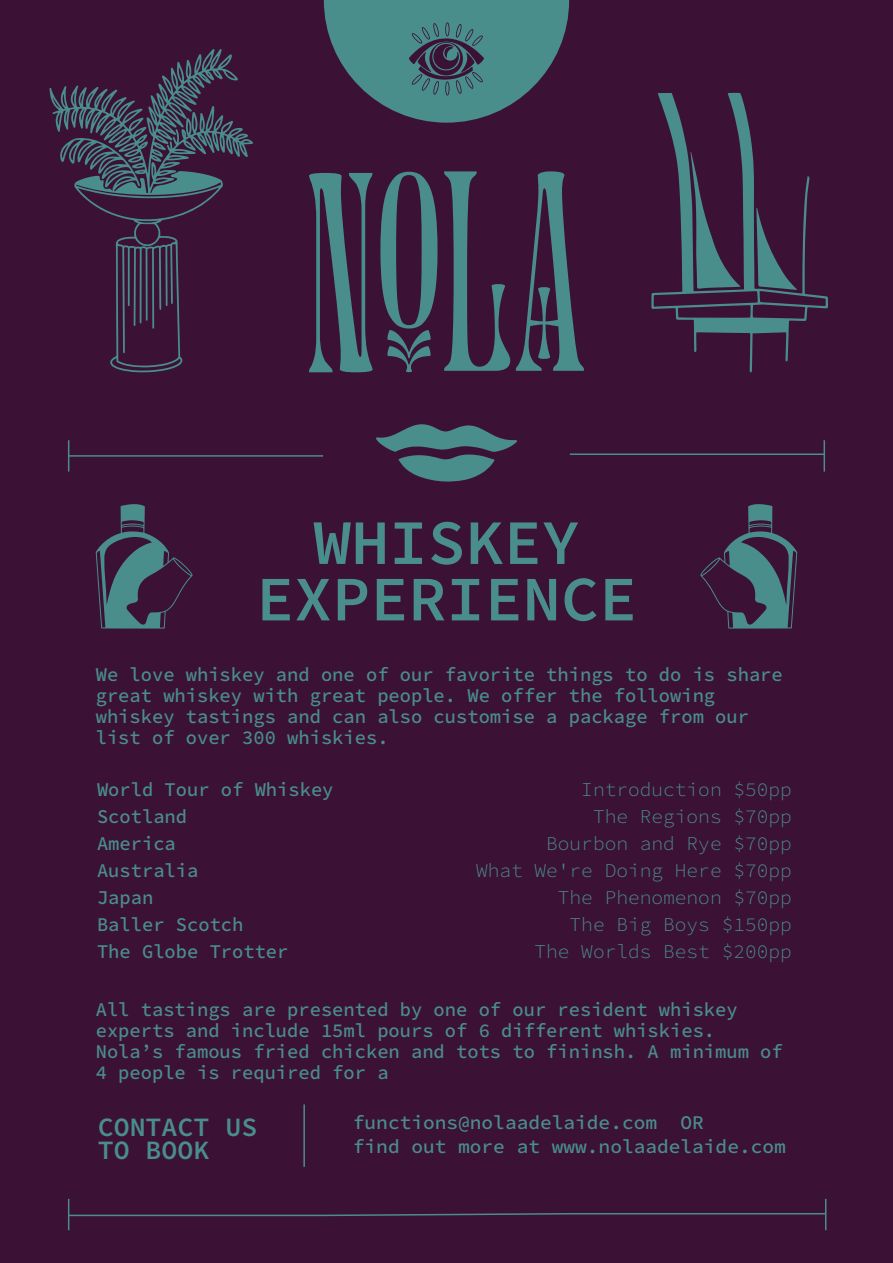
<style>
.page{position:relative;width:893px;height:1263px;background:#3c1136}
.page>*{position:absolute;margin:0;border:0;box-sizing:border-box;transform-origin:0 0}
.t1{font:63.45px/56.4px "Source Code Variable";color:#498e8a;text-align:center}
.t2{font:26.55px/23.7px "Source Code Variable";color:#498e8a}
.t3{font:19.5px/21px "Source Code Variable";color:#498e8a;scale:.96 1}
.t4{font:19.5px/27px "Source Code Variable";color:#498e8a;text-align:right}
</style>
<div class="page">
<svg style="left:50px;top:49px;width:203px;height:323px"></svg>
<svg style="left:324px;top:0;width:245px;height:123px"></svg>
<svg style="left:651px;top:93px;width:177px;height:279px"></svg>
<svg style="left:690px;top:152px;width:50px;height:137px"></svg>
<svg style="left:756px;top:208px;width:41px;height:82px"></svg>
<svg style="left:376px;top:424px;width:141px;height:58px"></svg>
<hr style="left:69px;top:455px;width:254px;height:2px;background:#498e8a">
<hr style="left:570px;top:453px;width:254px;height:2px;background:#498e8a">
<hr style="left:68px;top:440px;width:1px;height:32px;background:#498e8a">
<hr style="left:823px;top:440px;width:2px;height:32px;background:#498e8a">
<svg style="left:309px;top:173px;width:64px;height:199px"></svg>
<svg style="left:444px;top:171px;width:66px;height:200px"></svg>
<svg style="left:516px;top:171px;width:68px;height:200px"></svg>
<svg style="left:380px;top:172px;width:57px;height:200px"></svg>
<svg style="left:700px;top:504px;width:97px;height:124px"></svg>
<svg style="left:96px;top:504px;width:97px;height:124px"></svg>
<hr style="left:303px;top:1104px;width:2px;height:63px;background:#498e8a">
<svg style="left:69px;top:1212px;width:758px;height:5px"></svg>
<hr style="left:825px;top:1199px;width:1px;height:31px;background:#498e8a">
<hr style="left:68px;top:1199px;width:1px;height:31px;background:#498e8a">
<h1 class="t1" style="left:256px;top:516px;width:382px">WHISKEY<br>EXPERIENCE</h1>
<p class="t3" style="left:96px;top:665px;width:717px">We love whiskey and one of our favorite things to do is share great whiskey with great people. We offer the following whiskey tastings and can also customise a package from our list of over 300 whiskies.</p>
<p class="t3" style="left:97px;top:776px;width:248px;line-height:27px">World Tour of Whiskey<br>Scotland<br>America<br>Australia<br>Japan<br>Baller Scotch<br>The Globe Trotter</p>
<p class="t4" style="left:476px;top:776px;width:317px">Introduction $50pp<br>The Regions $70pp<br>Bourbon and Rye $70pp<br>What We're Doing Here $70pp<br>The Phenomenon $70pp<br>The Big Boys $150pp<br>The Worlds Best $200pp</p>
<p class="t3" style="left:96px;top:999px;width:717px">All tastings are presented by one of our resident whiskey experts and include 15ml pours of 6 different whiskies.<br>Nola’s famous fried chicken and tots to fininsh. A minimum of 4 people is required for a</p>
<h2 class="t2" style="left:98px;top:1115px;width:161px">CONTACT US<br>TO BOOK</h2>
<p class="t4" style="left:353px;top:1111px;width:434px;line-height:24px;text-align:left">functions@nolaadelaide.com OR<br>find out more at www.nolaadelaide.com</p>
</div>
